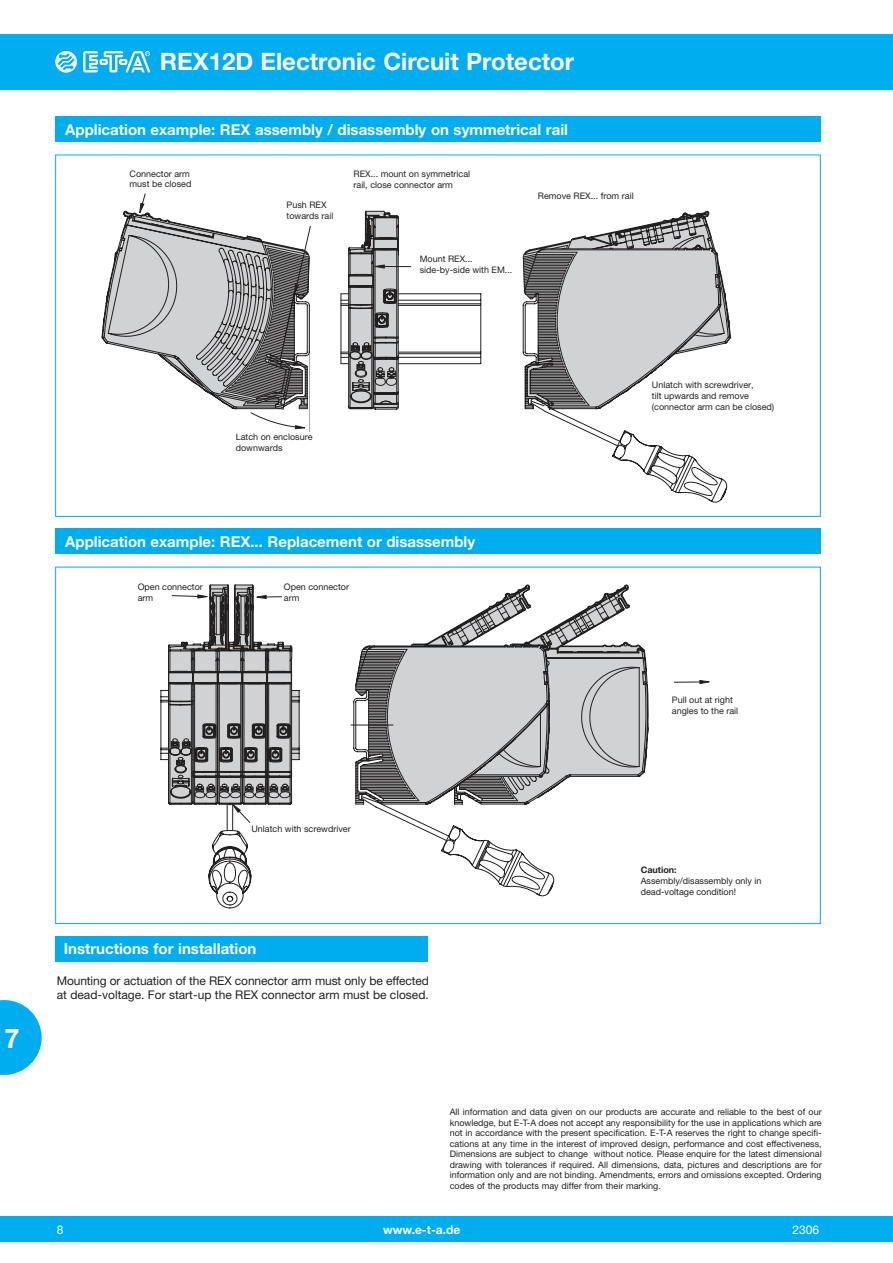
<style>
.page{position:relative;width:893px;height:1263px;background:#fff}
.page>*{position:absolute;margin:0;border:0;box-sizing:border-box;transform-origin:0 0}
.t1{font:700 27px "Helvetica Neue LT";color:#fff}
.t2{font:700 24px "Helvetica Neue LT";color:#fff}
.t3{font:700 15px "Helvetica Neue LT";color:#fff}
.t4{font:12px/14.4px "Helvetica Neue LT";letter-spacing:-.01em;color:#221f1f}
.t5{font:700 12px "Helvetica Neue LT";color:#fff}
.t6{font:12px "Helvetica Neue LT";color:#fff}
.t7{font:9px/10.5px "Helvetica Neue LT";color:#221f1f;text-align:justify}
.t8{font:9px/10.8px "Helvetica Neue LT";color:#231f20}
.t9{font:700 9px "Helvetica Neue LT";color:#221f1f}
</style>
<div class="page">
<div style="left:0;top:1216px;width:893px;height:26px;background:#00adef"></div>
<div style="left:0;top:34px;width:893px;height:55px;background:#00adef"></div>
<svg style="left:55px;top:51px;width:22px;height:22px"></svg>
<svg style="left:83px;top:51px;width:67px;height:21px"></svg>
<svg style="left:0;top:1000px;width:42px;height:75px"></svg>
<div style="left:55px;top:528px;width:766px;height:26px;background:#00adef"></div>
<svg style="left:674px;top:680px;width:36px;height:4px"></svg>
<svg style="left:160px;top:584px;width:489px;height:324px"></svg>
<div style="left:55px;top:116px;width:766px;height:26px;background:#00adef"></div>
<svg style="left:102px;top:193px;width:629px;height:309px"></svg>
<div style="left:55px;top:937px;width:372px;height:25px;background:#00adef"></div>
<h2 class="t2" style="left:160px;top:48px;width:416px">REX12D Electronic Circuit Protector</h2>
<h3 class="t3" style="left:65px;top:124px;width:504px">Application example: REX assembly / disassembly on symmetrical rail</h3>
<p class="t8" style="left:130px;top:169px;width:63px">Connector arm must be closed</p>
<p class="t8" style="left:287px;top:200px;width:48px">Push REX towards rail</p>
<p class="t8" style="left:353px;top:169px;width:118px">REX... mount on symmetrical rail, close connector arm</p>
<p class="t8" style="left:538px;top:191px;width:97px">Remove REX... from rail</p>
<p class="t8" style="left:420px;top:254px;width:94px">Mount REX... side-by-side with EM...</p>
<p class="t8" style="left:236px;top:433px;width:78px">Latch on enclosure downwards</p>
<h3 class="t3" style="left:65px;top:536px;width:411px">Application example: REX... Replacement or disassembly</h3>
<p class="t8" style="left:138px;top:582px;width:67px">Open connector arm</p>
<p class="t8" style="left:284px;top:583px;width:67px">Open connector arm</p>
<p class="t8" style="left:652px;top:381px;width:124px">Unlatch with screwdriver,<br>tilt upwards and remove (connector arm can be closed)</p>
<p class="t8" style="left:672px;top:696px;width:68px">Pull out at right angles to the rail</p>
<h1 class="t1" style="left:4px;top:1023px;width:17px">7</h1>
<p class="t8" style="left:251px;top:825px;width:101px">Unlatch with screwdriver</p>
<h3 class="t3" style="left:64px;top:943px;width:194px">Instructions for installation</h3>
<h3 class="t4" style="left:57px;top:975px;width:374px">Mounting or actuation of the REX connector arm must only be effected at dead-voltage. For start-up the REX connector arm must be closed.</h3>
<p class="t9" style="left:641px;top:866px;width:37px">Caution:</p>
<p class="t7" style="left:641px;top:876px;width:122px">Assembly/disassembly only in dead-voltage condition!</p>
<p class="t7" style="left:450px;top:1108px;width:374px">All information and data given on our products are accurate and reliable to the best of our knowledge, but E-T-A does not accept any responsibility for the use in applications which are not in accordance with the present specification. E-T-A reserves the right to change specifi&shy;cations at any time in the interest of improved design, performance and cost effectiveness, Dimensions are subject to change without notice. Please enquire for the latest dimensional drawing with tolerances if required. All dimensions, data, pictures and descriptions are for information only and are not binding. Amendments, errors and omissions excepted. Ordering codes of the products may differ from their marking.</p>
<h3 class="t6" style="left:57px;top:1225px;width:8px">8</h3>
<h3 class="t5" style="left:383px;top:1222px;width:79px">www.e-t-a.de</h3>
<h3 class="t6" style="left:792px;top:1222px;width:28px">2306</h3>
</div>
